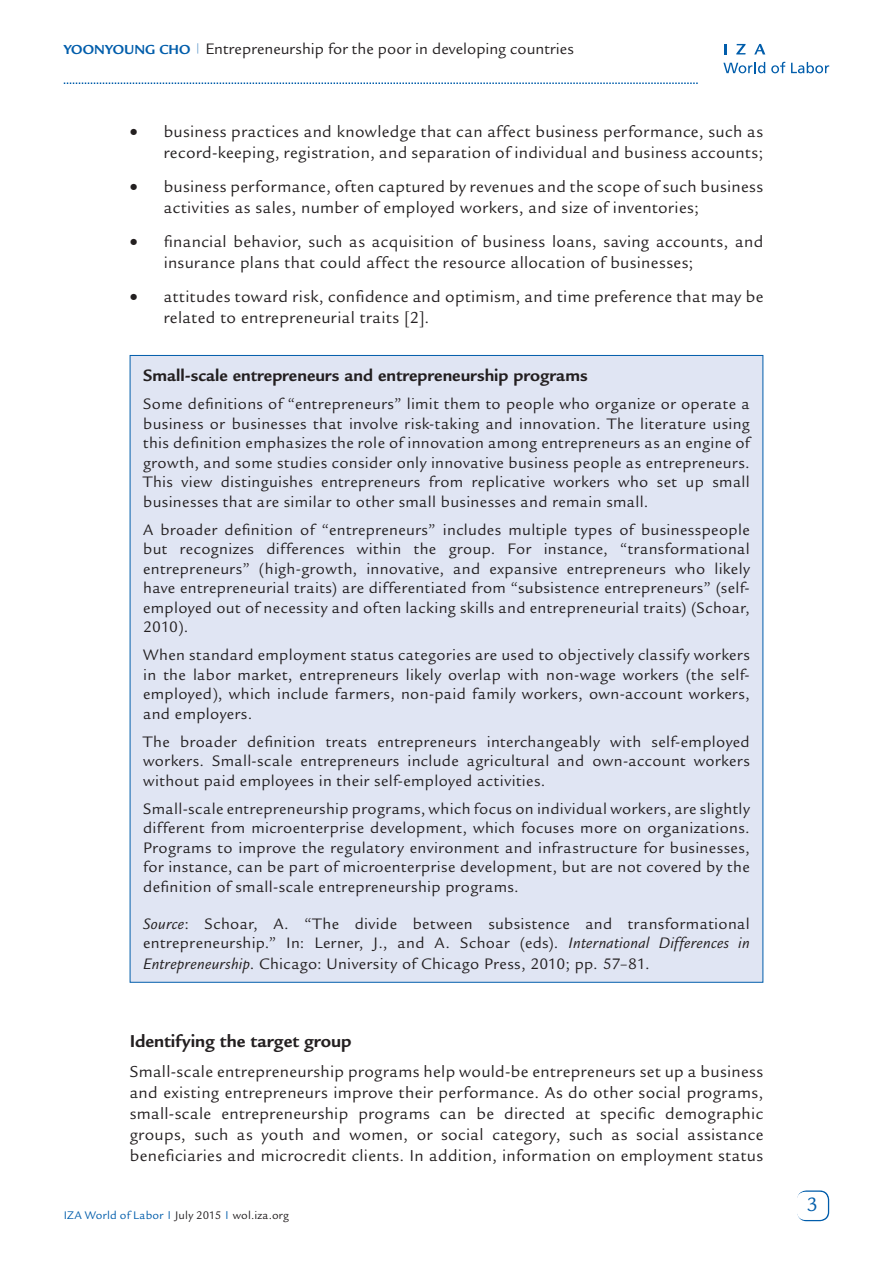
<style>
.page{position:relative;width:893px;height:1263px;background:#fff}
.page>*{position:absolute;margin:0;border:0;box-sizing:border-box;transform-origin:0 0}
.t1{font:21px "Legacy Sans Std";color:#015dab}
.t2{font:700 18.75px "Legacy Sans Std";letter-spacing:.005em;color:#231f20}
.t3{font:700 18px "Legacy Sans Std";letter-spacing:.005em;color:#231f20}
.t4{font:17.25px/21px "Legacy Sans Std";letter-spacing:.02em;color:#231f20}
.t5{font:16.5px/19.5px "Legacy Sans Std";letter-spacing:.02em;color:#231f20;text-align:justify}
.t6{font:12px "Legacy Sans Std";letter-spacing:.015em;color:#231f20}
.s1{font-weight:700;font-size:14.25px;color:#015dab}
.s2{font-style:italic}
.s3{color:#015dab}
</style>
<div class="page">
<div style="left:797px;top:1190px;width:32px;height:31px;border:2px solid #015dab;border-radius:9px"></div>
<div style="left:797px;top:1192px;width:31px;height:28px;background:#fff;border-radius:9px"></div>
<svg style="left:64px;top:82px;width:634px;height:2px"></svg>
<svg style="left:723px;top:62px;width:42px;height:11px"></svg>
<svg style="left:771px;top:62px;width:14px;height:11px"></svg>
<svg style="left:791px;top:62px;width:38px;height:11px"></svg>
<svg style="left:724px;top:44px;width:2px;height:10px"></svg>
<svg style="left:736px;top:44px;width:10px;height:10px"></svg>
<svg style="left:754px;top:44px;width:11px;height:10px"></svg>
<div style="left:130px;top:355px;width:633px;height:627px;background:#e0e5f3"></div>
<p class="t5" style="left:64px;top:39px;width:512px"><span class="s1">Yoonyoung Cho</span> <sup>|</sup> Entrepreneurship for the poor in developing countries</p>
<p class="t4" style="left:130px;top:122px;width:635px;text-align:right">• business practices and knowledge that can affect business performance, such as record-keeping, registration, and separation of individual and business accounts;</p>
<p class="t4" style="left:164px;top:176px;width:601px;text-indent:-34px">• business performance, often captured by revenues and the scope of such business activities as sales, number of employed workers, and size of inventories;</p>
<p class="t4" style="left:164px;top:231px;width:601px;text-indent:-34px">• financial behavior, such as acquisition of business loans, saving accounts, and insurance plans that could affect the resource allocation of businesses;</p>
<p class="t4" style="left:164px;top:286px;width:601px;text-indent:-34px">• attitudes toward risk, confidence and optimism, and time preference that may be related to entrepreneurial traits [2].</p>
<p class="t3" style="left:143px;top:365px;width:446px">Small-scale entrepreneurs and entrepreneurship programs</p>
<p class="t5" style="left:143px;top:394px;width:608px">Some definitions of “entrepreneurs” limit them to people who organize or operate a business or businesses that involve risk-taking and innovation. The literature using this definition emphasizes the role of innovation among entrepreneurs as an engine of growth, and some studies consider only innovative business people as entrepreneurs.<br>This view distinguishes entrepreneurs from replicative workers who set up small businesses that are similar to other small businesses and remain small.</p>
<p class="t5" style="left:143px;top:520px;width:608px">A broader definition of “entrepreneurs” includes multiple types of businesspeople but recognizes differences within the group. For instance, “transformational entrepreneurs” (high-growth, innovative, and expansive entrepreneurs who likely have entrepreneurial traits) are differentiated from “subsistence entrepreneurs” (self&shy;employed out of necessity and often lacking skills and entrepreneurial traits) (Schoar, 2010).</p>
<p class="t5" style="left:143px;top:645px;width:608px">When standard employment status categories are used to objectively classify workers in the labor market, entrepreneurs likely overlap with non-wage workers (the self&shy;employed), which include farmers, non-paid family workers, own-account workers, and employers.</p>
<p class="t5" style="left:143px;top:732px;width:608px">The broader definition treats entrepreneurs interchangeably with self-employed workers. Small-scale entrepreneurs include agricultural and own-account workers without paid employees in their self-employed activities.</p>
<p class="t5" style="left:143px;top:799px;width:608px">Small-scale entrepreneurship programs, which focus on individual workers, are slightly different from microenterprise development, which focuses more on organizations.<br>Programs to improve the regulatory environment and infrastructure for businesses, for instance, can be part of microenterprise development, but are not covered by the definition of small-scale entrepreneurship programs.</p>
<p class="t5" style="left:143px;top:914px;width:608px"><span class="s2">Source</span>: Schoar, A. “The divide between subsistence and transformational entrepreneurship.” In: Lerner, J., and A. Schoar (eds). <span class="s2">International Differences in</span></p>
<p class="t5" style="left:143px;top:954px;width:508px"><span class="s2">Entrepreneurship</span>. Chicago: University of Chicago Press, 2010; pp. 57–81.</p>
<p class="t2" style="left:130px;top:1030px;width:223px">Identifying the target group</p>
<p class="t4" style="left:130px;top:1061px;width:635px;text-align:justify">Small-scale entrepreneurship programs help would-be entrepreneurs set up a business and existing entrepreneurs improve their performance. As do other social programs, small-scale entrepreneurship programs can be directed at specific demographic groups, such as youth and women, or social category, such as social assistance beneficiaries and microcredit clients. In addition, information on employment status</p>
<p class="t6" style="left:64px;top:1208px;width:227px"><span class="s3">IZA World of Labor</span> <sup>|</sup> July 2015 <sup>|</sup> wol.iza.org</p>
<p class="t1" style="left:807px;top:1192px;width:13px">3</p>
</div>
